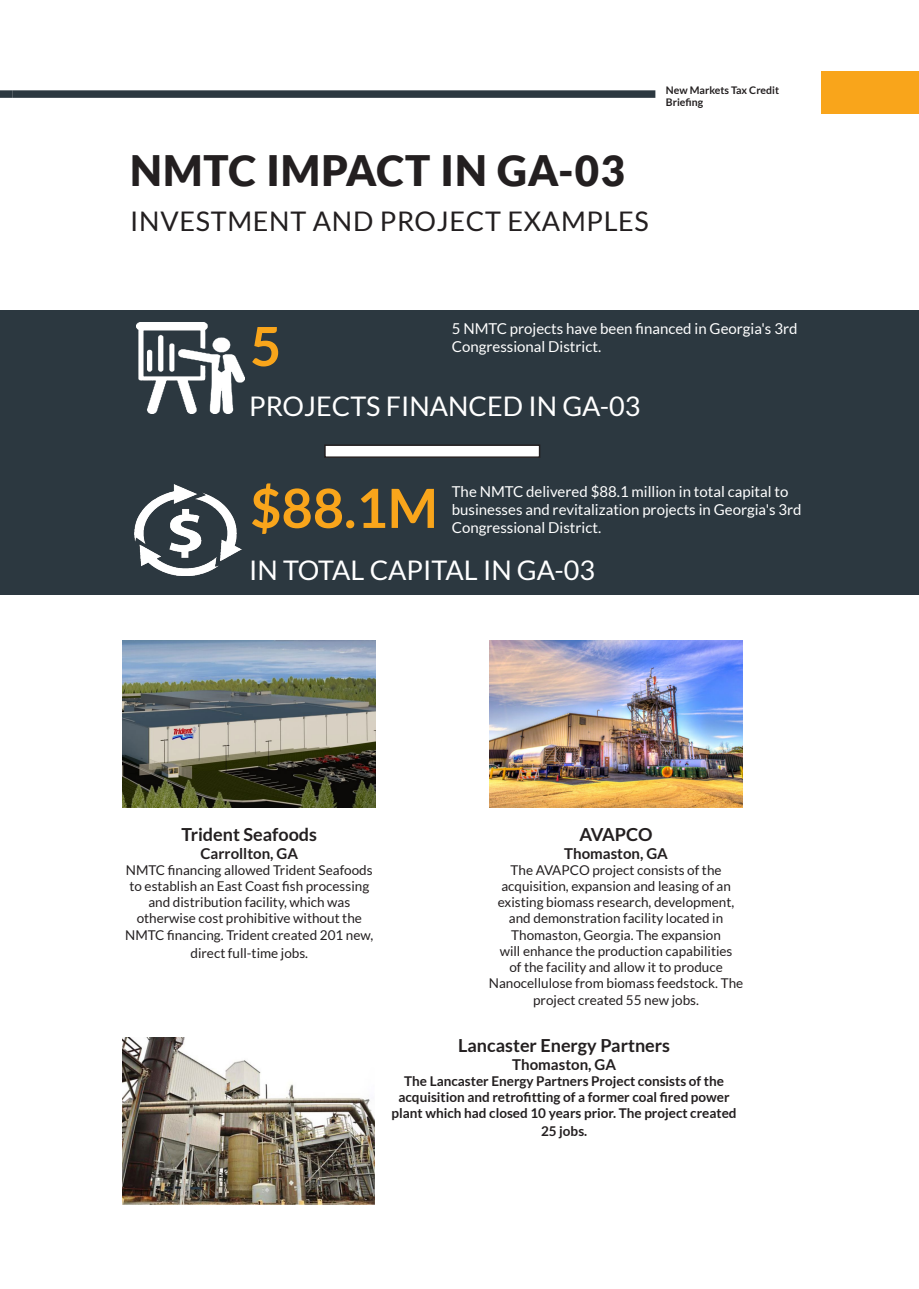
<style>
.page{position:relative;width:919px;height:1289px;background:#fff}
.page>*{position:absolute;margin:0;border:0;box-sizing:border-box;transform-origin:0 0}
.t1{font:700 54px "Lato";color:#f9a51b}
.Heading_1{font:900 42px "Lato";letter-spacing:.025em;color:#231f20}
.t2{font:27px "Lato";color:#fff}
.Heading_1-2{font:27px "Lato";letter-spacing:.025em;color:#231f20}
.t3{font:700 18px "Lato";color:#231f20}
.t4{font:15px/18px "Lato";color:#fff}
.t5{font:700 15px "Lato";color:#231f20}
.t6{font:13.5px/16.2px "Lato";color:#231f20;text-align:center}
.t7{font:700 13.5px/16.2px "Lato";color:#231f20;text-align:center}
.t8{font:700 10.5px/12.6px "Lato";color:#231f20}
</style>
<div class="page">
<div style="left:0;top:90px;width:13px;height:8px;background:#2c3840"></div>
<div style="left:13px;top:90px;width:642px;height:8px;background:#2c3840"></div>
<div style="left:821px;top:72px;width:97px;height:42px;background:#f9a51b"></div>
<div style="left:0;top:310px;width:918px;height:284px;background:#2c3840"></div>
<div style="left:325px;top:445px;width:214px;height:12px;background:#fff"></div>
<div style="left:324px;top:444px;width:216px;height:14px;border:2px solid #231f20"></div>
<img style="left:136px;top:323px;width:109px;height:90px">
<img style="left:134px;top:484px;width:108px;height:91px">
<img style="left:123px;top:640px;width:253px;height:167px">
<img style="left:489px;top:640px;width:253px;height:167px">
<img style="left:122px;top:1037px;width:253px;height:167px">
<p class="Heading_1" style="left:130px;top:145px;width:496px">NMTC IMPACT IN GA-03</p>
<p class="Heading_1-2" style="left:130px;top:206px;width:520px">INVESTMENT AND PROJECT EXAMPLES</p>
<p class="t8" style="left:665px;top:83px;width:115px">New Markets Tax Credit<br>Briefing</p>
<p class="t1" style="left:250px;top:315px;width:33px">5</p>
<p class="t4" style="left:452px;top:319px;width:347px">5 NMTC projects have been financed in Georgia's 3rd<br>Congressional District.</p>
<p class="t2" style="left:249px;top:391px;width:392px">PROJECTS FINANCED IN GA-03</p>
<p class="t1" style="left:250px;top:477px;width:189px">$88.1M</p>
<p class="t4" style="left:452px;top:482px;width:351px">The NMTC delivered $88.1 million in total capital to businesses and revitalization projects in Georgia's 3rd</p>
<p class="t4" style="left:452px;top:518px;width:151px">Congressional District.</p>
<p class="t2" style="left:249px;top:554px;width:347px">IN TOTAL CAPITAL IN GA-03</p>
<p class="t3" style="left:181px;top:823px;width:137px">Trident Seafoods</p>
<p class="t5" style="left:200px;top:844px;width:99px">Carrollton, GA</p>
<p class="t6" style="left:125px;top:861px;width:249px">NMTC financing allowed Trident Seafoods to establish an East Coast fish processing and distribution facility, which was otherwise cost prohibitive without the NMTC financing. Trident created 201 new,</p>
<p class="t6" style="left:190px;top:944px;width:119px">direct full-time jobs.</p>
<p class="t3" style="left:579px;top:823px;width:74px">AVAPCO</p>
<p class="t5" style="left:564px;top:844px;width:105px">Thomaston, GA</p>
<p class="t6" style="left:489px;top:861px;width:256px">The AVAPCO project consists of the acquisition, expansion and leasing of an existing biomass research, development, and demonstration facility located in Thomaston, Georgia. The expansion<br>will enhance the production capabilities<br>of the facility and allow it to produce Nanocellulose from biomass feedstock. The project created 55 new jobs.</p>
<p class="t3" style="left:458px;top:1034px;width:213px">Lancaster Energy Partners</p>
<p class="t5" style="left:512px;top:1055px;width:105px">Thomaston, GA</p>
<p class="t7" style="left:391px;top:1072px;width:346px">The Lancaster Energy Partners Project consists of the acquisition and retrofitting of a former coal fired power plant which had closed 10 years prior. The project created</p>
<p class="t7" style="left:541px;top:1123px;width:48px">25 jobs.</p>
</div>
